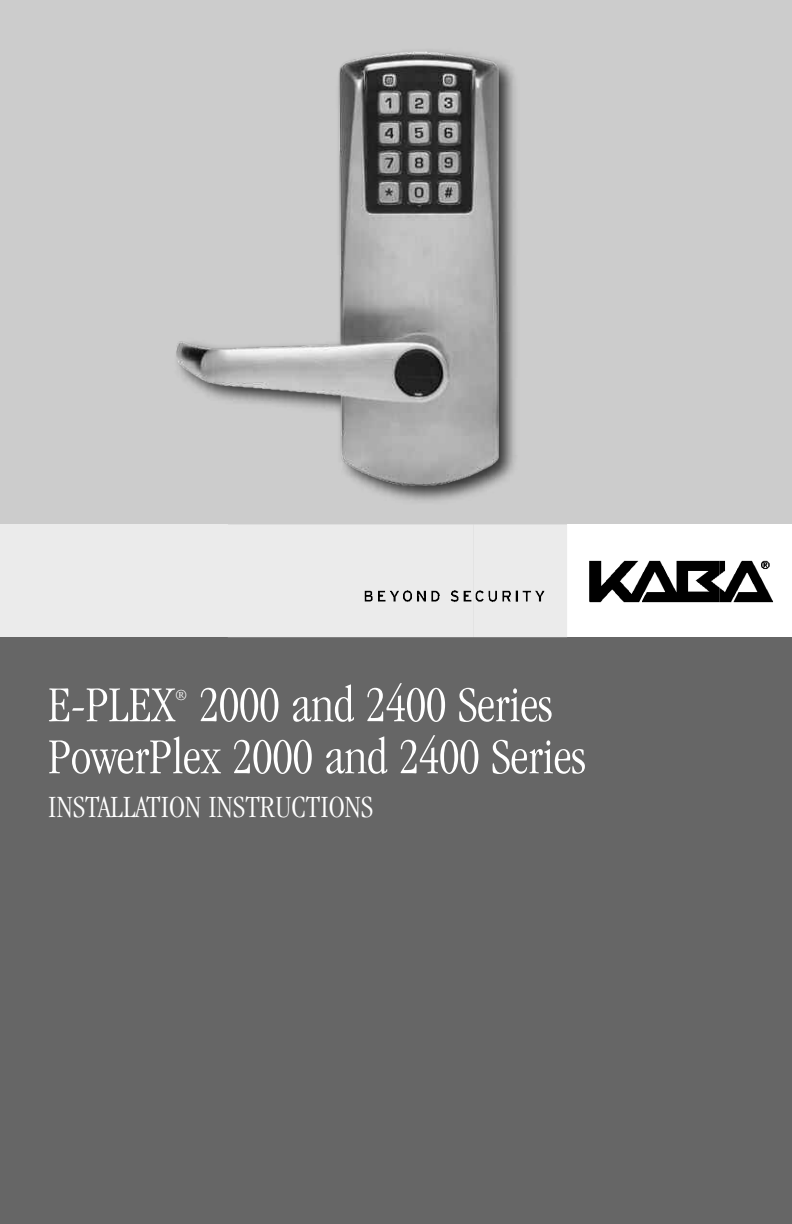
<style>
.page{position:relative;width:792px;height:1224px;background:#fff}
.page>*{position:absolute;margin:0;border:0;box-sizing:border-box;transform-origin:0 0}
.t1{font:300 condensed 52px/52px "Garamond LT";color:#fff}
.t2{font:300 condensed 32px "Garamond LT";color:#fff}
.t3{font:300 condensed 16px "Garamond LT";color:#fff}
</style>
<div class="page">
<div style="left:0;top:0;width:792px;height:639px;background:#ccc"></div>
<div style="left:0;top:638px;width:792px;height:586px;background:#666"></div>
<div style="left:567px;top:525px;width:225px;height:112px;background:#fff"></div>
<div style="left:0;top:524px;width:228px;height:113px;background:#ebebeb"></div>
<div style="left:228px;top:524px;width:339px;height:113px;background:#ebebeb"></div>
<svg style="left:589px;top:561px;width:184px;height:41px"></svg>
<img style="left:176px;top:51px;width:389px;height:477px">
<img style="left:177px;top:52px;width:321px;height:433px">
<p class="t1" style="left:48px;top:683px;width:540px;text-indent:151px">2000 and 2400 Series<br>PowerPlex 2000 and 2400 Series</p>
<p class="t2" style="left:48px;top:795px;width:327px">INSTALLATION INSTRUCTIONS</p>
<p class="t1" style="left:48px;top:683px;width:128px">E-PLEX</p>
<p class="t3" style="left:175px;top:689px;width:14px">®</p>
</div>
